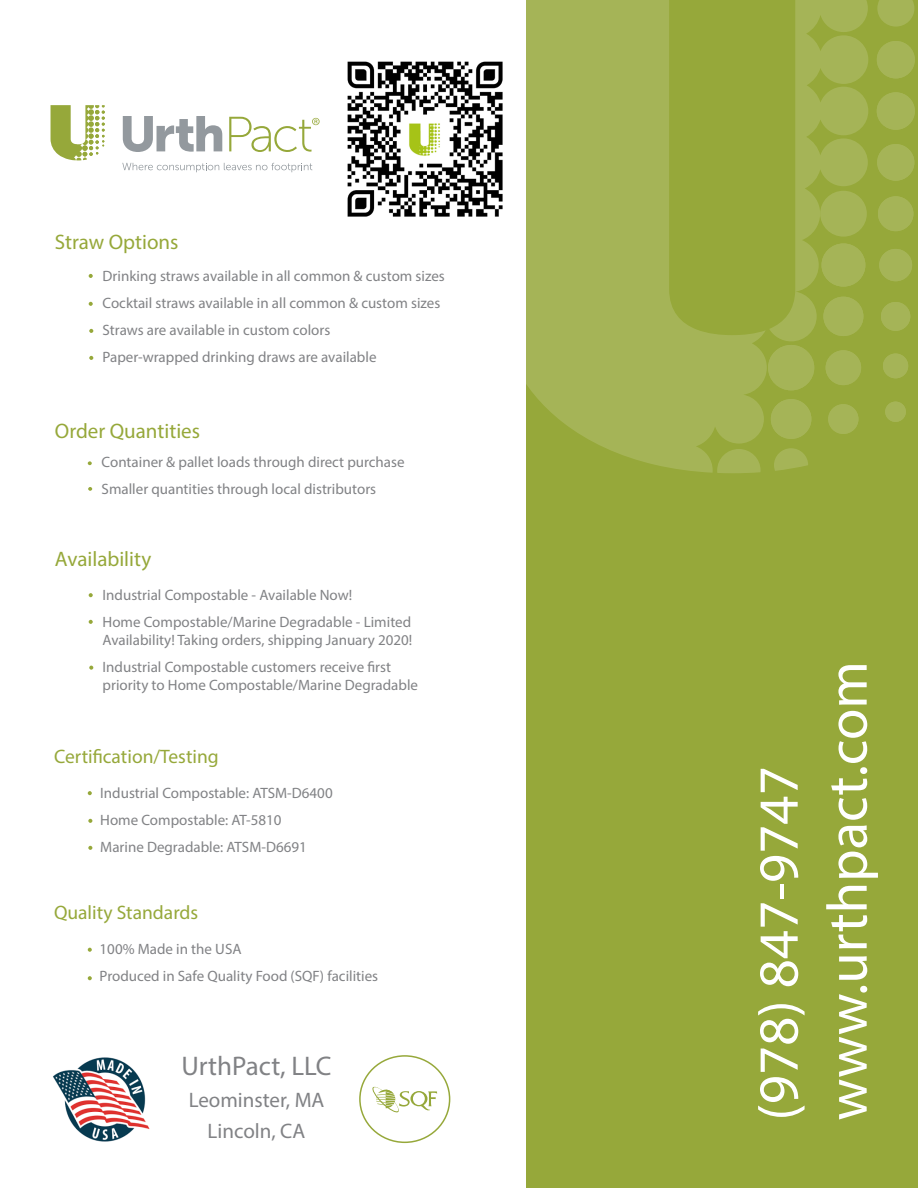
<style>
.page{position:relative;width:918px;height:1188px;background:#fff}
.page>*{position:absolute;margin:0;border:0;box-sizing:border-box;transform-origin:0 0}
.t1{font:57px "Myriad Pro";color:#fff}
.t2{font:27px "Myriad Pro";color:#818285}
.t3{font:21px "Myriad Pro";color:#96a83a}
.t4{font:21px "Myriad Pro";color:#818285}
.t5{font:19.5px "Myriad Pro";color:#96a83a}
.t6{font:15px/18px "Myriad Pro";color:#818285}
</style>
<div class="page">
<div style="left:526px;top:0;width:392px;height:1188px;background:#96a83a"></div>
<svg style="left:122px;top:163px;width:190px;height:9px"></svg>
<svg style="left:51px;top:105px;width:54px;height:55px"></svg>
<svg style="left:123px;top:116px;width:99px;height:36px"></svg>
<svg style="left:229px;top:117px;width:91px;height:35px"></svg>
<svg style="left:769px;top:0;width:99px;height:341px"></svg>
<div style="left:820px;top:191px;width:47px;height:46px;background:#a5b457;border-radius:50%"></div>
<svg style="left:877px;top:0;width:37px;height:27px"></svg>
<div style="left:877px;top:41px;width:38px;height:37px;background:#a5b457;border-radius:50%"></div>
<div style="left:879px;top:249px;width:33px;height:32px;background:#a5b457;border-radius:50%"></div>
<div style="left:878px;top:196px;width:35px;height:35px;background:#a5b457;border-radius:50%"></div>
<div style="left:877px;top:144px;width:37px;height:37px;background:#a5b457;border-radius:50%"></div>
<div style="left:877px;top:92px;width:38px;height:38px;background:#a5b457;border-radius:50%"></div>
<div style="left:771px;top:399px;width:40px;height:40px;background:#a5b457;border-radius:50%"></div>
<div style="left:768px;top:345px;width:46px;height:45px;background:#a5b457;border-radius:50%"></div>
<svg style="left:774px;top:448px;width:34px;height:23px"></svg>
<div style="left:828px;top:404px;width:30px;height:30px;background:#a5b457;border-radius:50%"></div>
<div style="left:826px;top:350px;width:35px;height:35px;background:#a5b457;border-radius:50%"></div>
<div style="left:885px;top:402px;width:21px;height:20px;background:#a5b457;border-radius:50%"></div>
<div style="left:883px;top:354px;width:25px;height:24px;background:#a5b457;border-radius:50%"></div>
<div style="left:881px;top:302px;width:29px;height:29px;background:#a5b457;border-radius:50%"></div>
<div style="left:823px;top:297px;width:40px;height:39px;background:#a5b457;border-radius:50%"></div>
<div style="left:822px;top:243px;width:43px;height:44px;background:#a5b457;border-radius:50%"></div>
<svg style="left:526px;top:0;width:241px;height:473px;fill:#a5b457"></svg>
<div style="left:657px;top:389px;width:13px;height:13px;background:#a5b457;border-radius:6px"></div>
<svg style="left:652px;top:436px;width:26px;height:24px"></svg>
<div style="left:707px;top:335px;width:19px;height:18px;background:#a5b457;border-radius:8px"></div>
<div style="left:703px;top:382px;width:32px;height:30px;background:#a5b457;border-radius:12px"></div>
<svg style="left:88px;top:461px;width:4px;height:4px"></svg>
<svg style="left:88px;top:487px;width:4px;height:4px"></svg>
<svg style="left:88px;top:791px;width:4px;height:4px"></svg>
<svg style="left:88px;top:819px;width:4px;height:4px"></svg>
<svg style="left:88px;top:846px;width:4px;height:4px"></svg>
<svg style="left:89px;top:593px;width:4px;height:4px"></svg>
<svg style="left:89px;top:620px;width:4px;height:4px"></svg>
<svg style="left:89px;top:666px;width:4px;height:4px"></svg>
<div style="left:359px;top:1055px;width:91px;height:88px;border:2px solid #96a83a;border-radius:50%"></div>
<svg style="left:372px;top:1086px;width:65px;height:27px"></svg>
<svg style="left:88px;top:976px;width:4px;height:4px"></svg>
<svg style="left:88px;top:948px;width:4px;height:4px"></svg>
<img style="left:53px;top:1057px;width:97px;height:85px">
<svg style="left:89px;top:274px;width:4px;height:4px"></svg>
<svg style="left:89px;top:302px;width:4px;height:4px"></svg>
<svg style="left:89px;top:356px;width:4px;height:4px"></svg>
<svg style="left:89px;top:329px;width:4px;height:4px"></svg>
<img style="left:347px;top:61px;width:156px;height:156px">
<p class="t3" style="left:55px;top:229px;width:125px">Straw Options</p>
<p class="t6" style="left:103px;top:266px;width:344px">Drinking straws available in all common &amp; custom sizes</p>
<p class="t6" style="left:103px;top:293px;width:339px">Cocktail straws available in all common &amp; custom sizes</p>
<p class="t6" style="left:103px;top:320px;width:229px">Straws are available in custom colors</p>
<p class="t6" style="left:103px;top:347px;width:276px">Paper-wrapped drinking draws are available</p>
<p class="t3" style="left:55px;top:418px;width:147px">Order Quantities</p>
<p class="t6" style="left:102px;top:453px;width:305px">Container &amp; pallet loads through direct purchase</p>
<p class="t6" style="left:102px;top:480px;width:276px">Smaller quantities through local distributors</p>
<p class="t3" style="left:55px;top:546px;width:98px">Availability</p>
<p class="t6" style="left:103px;top:586px;width:251px">Industrial Compostable - Available Now!</p>
<p class="t6" style="left:103px;top:613px;width:311px">Home Compostable/Marine Degradable - Limited<br>Availability! Taking orders, shipping January 2020!</p>
<p class="t6" style="left:103px;top:658px;width:317px">Industrial Compostable customers receive first priority to Home Compostable/Marine Degradable</p>
<p class="t5" style="left:54px;top:744px;width:166px">Certification/Testing</p>
<p class="t6" style="left:100px;top:784px;width:234px">Industrial Compostable: ATSM-D6400</p>
<p class="t6" style="left:100px;top:811px;width:183px">Home Compostable: AT-5810</p>
<p class="t6" style="left:100px;top:838px;width:208px">Marine Degradable: ATSM-D6691</p>
<p class="t5" style="left:54px;top:900px;width:146px">Quality Standards</p>
<p class="t6" style="left:100px;top:940px;width:143px">100% Made in the USA</p>
<p class="t6" style="left:100px;top:967px;width:280px">Produced in Safe Quality Food (SQF) facilities</p>
<p class="t2" style="left:181px;top:1050px;width:152px">UrthPact, LLC</p>
<p class="t4" style="left:189px;top:1087px;width:137px">Leominster, MA</p>
<p class="t4" style="left:208px;top:1118px;width:99px">Lincoln, CA</p>
<p class="t1" style="left:743px;top:1121px;width:356px;rotate:-90deg">(978) 847-9747</p>
<p class="t1" style="left:812px;top:1121px;width:461px;rotate:-90deg">www.urthpact.com</p>
</div>
